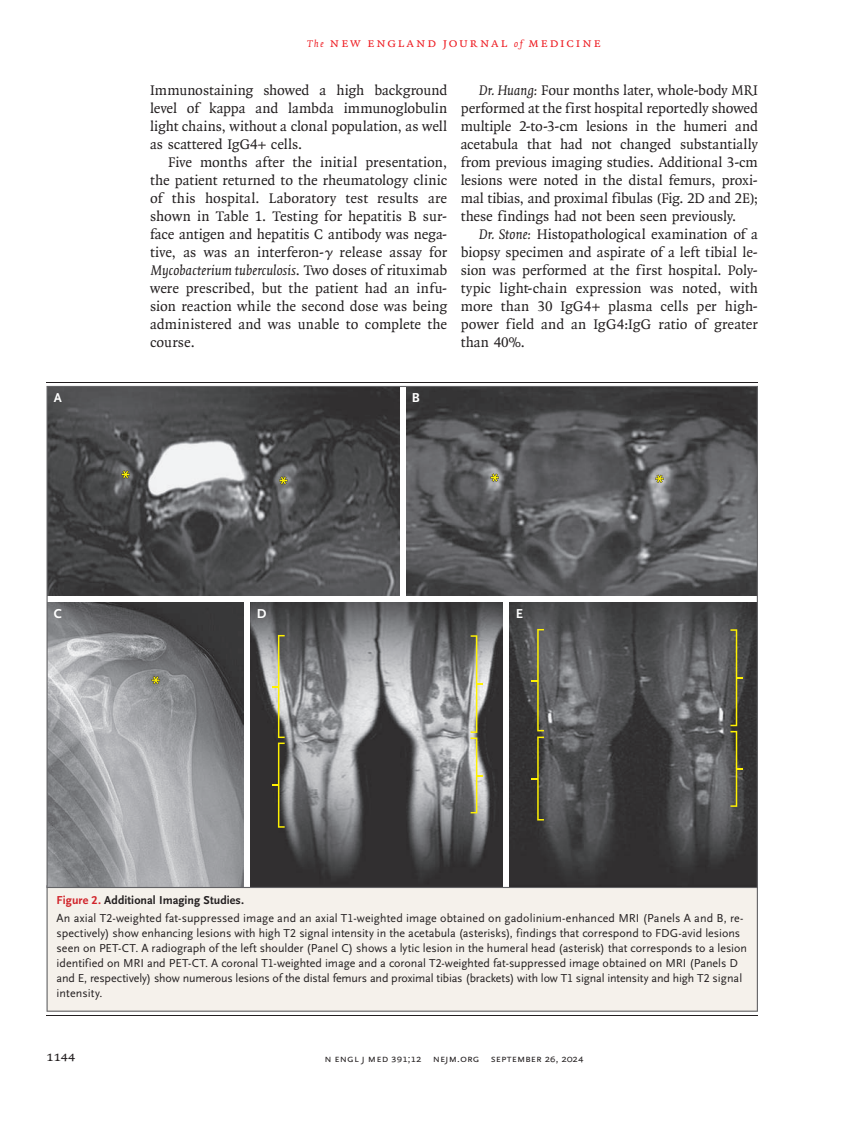
<style>
.page{position:relative;width:851px;height:1134px;background:#fff}
.page>*{position:absolute;margin:0;border:0;box-sizing:border-box;transform-origin:0 0}
.t1{font:15px/18px "OTNEJM Quadraat";color:#231f20;text-align:justify}
.t2{font:14.25px "OTNEJM Quadraat Cap";color:#231f20}
.t3{font:13.5px "OTNEJM Quadraat Cap";letter-spacing:.11em;color:#ee1d23}
.t4{font:700 13.5px "OTNEJM Scala Sans LF";color:#fff}
.t5{font:12px/15px "OTNEJM Scala Sans LF";color:#231f20}
.t6{font:10.8px "OTNEJM Scala Sans LF Cap";letter-spacing:.01em;color:#231f20}
.s1{font-family:"OTNEJM Quadraat";font-style:italic;font-size:10.5px}
.s2{font-style:italic}
.s3{font-weight:700;color:#d1232a}
.s4{font-weight:700}
.s5{font-family:"OTNEJM Scala Sans LF Small Cap"}
</style>
<div class="page">
<hr style="left:46px;top:1015px;width:712px;height:1px;background:#231f20">
<hr style="left:46px;top:383px;width:712px;height:1px;background:#231f20">
<div style="left:46px;top:888px;width:712px;height:124px;background:#f5f1eb"></div>
<svg style="left:46px;top:386px;width:712px;height:502px;background:#747476"></svg>
<p class="t3" style="left:307px;top:35px;width:295px"><span class="s1">The</span> new england journal <span class="s1">of</span> medicine</p>
<p class="t1" style="left:150px;top:81px;width:299px">Immunostaining showed a high background level of kappa and lambda immunoglobulin light chains, without a clonal population, as well as scattered IgG4+ cells.</p>
<p class="t1" style="left:150px;top:153px;width:299px;text-indent:18px">Five months after the initial presentation, the patient returned to the rheumatology clinic of this hospital. Laboratory test results are shown in Table 1. Testing for hepatitis B sur&shy;face antigen and hepatitis C antibody was nega&shy;tive, as was an interferon-γ release assay for <span class="s2">Mycobacterium tuberculosis</span>. Two doses of rituximab were prescribed, but the patient had an infu&shy;sion reaction while the second dose was being administered and was unable to complete the course.</p>
<p class="t1" style="left:460px;top:81px;width:299px;text-indent:18px"><span class="s2">Dr. Huang:</span> Four months later, whole-body MRI performed at the first hospital reportedly showed multiple 2-to-3-cm lesions in the humeri and acetabula that had not changed substantially from previous imaging studies. Additional 3-cm lesions were noted in the distal femurs, proxi&shy;mal tibias, and proximal fibulas (Fig. 2D and 2E); these findings had not been seen previously.</p>
<p class="t1" style="left:460px;top:225px;width:299px;text-indent:18px"><span class="s2">Dr. Stone:</span> Histopathological examination of a biopsy specimen and aspirate of a left tibial le&shy;sion was performed at the first hospital. Poly&shy;typic light-chain expression was noted, with more than 30 IgG4+ plasma cells per high&shy;power field and an IgG4:IgG ratio of greater than 40%.</p>
<p class="t4" style="left:54px;top:391px;width:10px">A</p>
<p class="t4" style="left:412px;top:390px;width:9px">B</p>
<p class="t4" style="left:54px;top:606px;width:10px">C</p>
<p class="t4" style="left:257px;top:606px;width:11px">D</p>
<p class="t4" style="left:515px;top:606px;width:9px">E</p>
<p class="t5" style="left:57px;top:891px;width:688px;line-height:18px"><span class="s3">Figure 2.</span> <span class="s4">Additional Imaging Studies.<br></span>An axial T2‑weighted fat‑suppressed image and an axial T1‑weighted image obtained on gadolinium‑enhanced MRI (Panels A and B, re‑</p>
<p class="t5" style="left:57px;top:926px;width:692px">spectively) show enhancing lesions with high T2 signal intensity in the acetabula (asterisks), findings that correspond to FDG‑avid lesions seen on PET‑CT. A radiograph of the left shoulder (Panel C) shows a lytic lesion in the humeral head (asterisk) that corresponds to a lesion identified on MRI and PET‑CT. A coronal T1‑weighted image and a coronal T2‑weighted fat‑suppressed image obtained on MRI (Panels D and E, respectively) show numerous lesions of the distal femurs and proximal tibias (brackets) with low T1 signal intensity and high T2 signal intensity.</p>
<p class="t2" style="left:46px;top:1048px;width:30px">1144</p>
<p class="t6" style="left:324px;top:1053px;width:261px">n engl j med 391;12 nejm.org <span class="s5">September 26, 2024</span></p>
</div>
